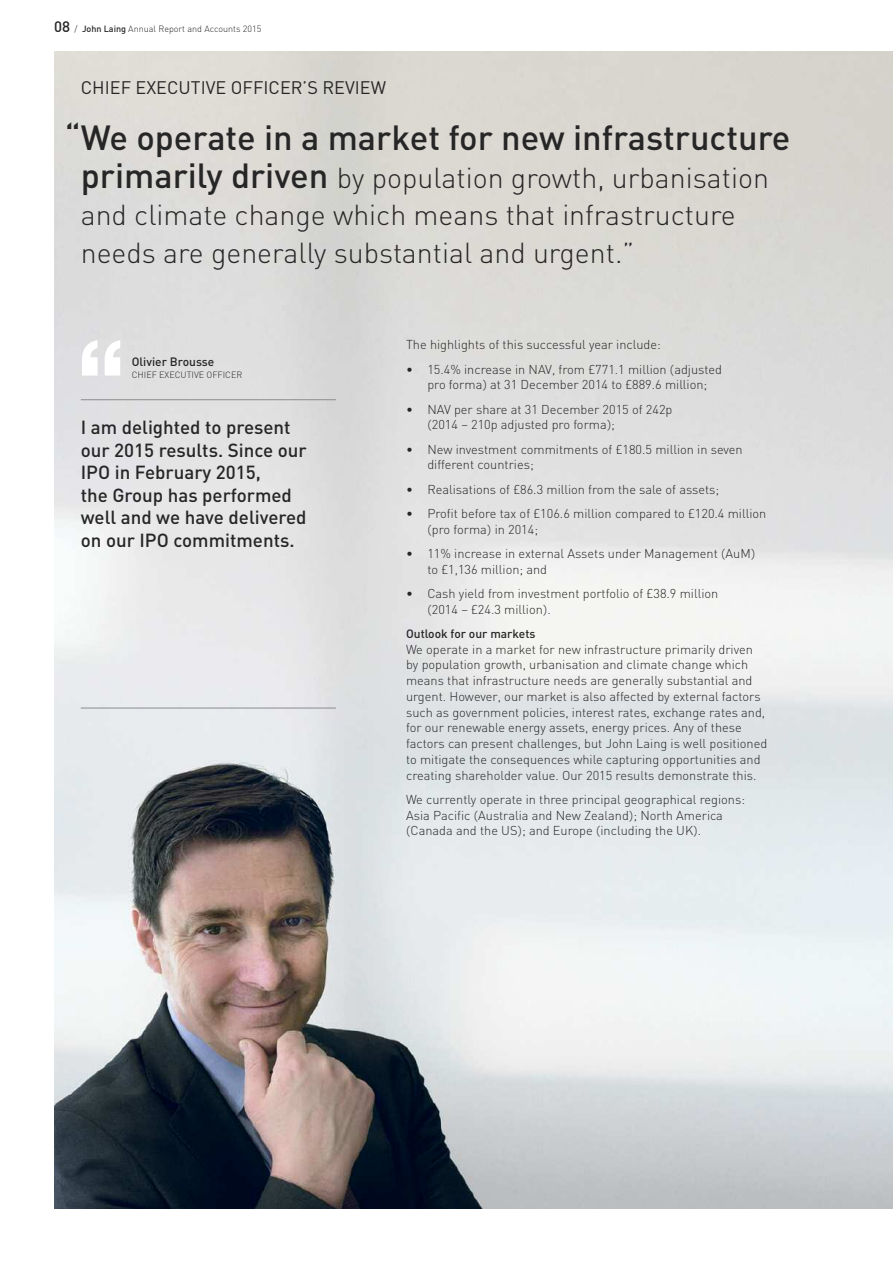
<style>
.page{position:relative;width:893px;height:1263px;background:#fff}
.page>*{position:absolute;margin:0;border:0;box-sizing:border-box;transform-origin:0 0}
.t1{font:800 98.25px "Helvetica Neue LT";color:#fff}
.t2{font:34.5px "DINCLS Medium";color:#272627}
.t3{font:28.5px/37.5px "DINCLS Light";color:#272627}
.t4{font:18.75px/22.5px "DINCLS Medium";color:#272627}
.t5{font:18px "DINCLS Regular";color:#272627}
.t6{font:12.75px/15.8px "DINCLS Light";color:#272627}
.t7{font:12px "DINCLS Medium";color:#272627}
.t8{font:9px "DINCLS Light";color:#272627}
.s1{font-family:"DINCLS Medium";font-size:15px}
.s2{font-family:"DINCLS Medium"}
.s3{font-family:"DINCLS Medium";font-size:34.5px}
</style>
<div class="page">
<img style="left:54px;top:51px;width:839px;height:1158px">
<hr style="left:81px;top:399px;width:255px;height:1px;background:#8a8c8e">
<hr style="left:81px;top:708px;width:255px;height:1px;background:#8a8c8e">
<p class="t8" style="left:54px;top:24px;width:209px"><span class="s1">08</span> / <span class="s2">John Laing</span> Annual Report and Accounts 2015</p>
<h3 class="t5" style="left:81px;top:77px;width:307px">CHIEF EXECUTIVE OFFICER’S REVIEW</h3>
<h2 class="t2" style="left:65px;top:118px;width:727px">“We operate in a market for new infrastructure</h2>
<h3 class="t3" style="left:81px;top:159px;width:690px"><span class="s3">primarily driven</span> by population growth, urbanisation and climate change which means that infrastructure needs are generally substantial and urgent.”</h3>
<h1 class="t1" style="left:77px;top:340px;width:51px">“</h1>
<p class="t7" style="left:132px;top:355px;width:84px">Olivier Brousse</p>
<p class="t8" style="left:132px;top:369px;width:112px">CHIEF EXECUTIVE OFFICER</p>
<h3 class="t4" style="left:81px;top:417px;width:227px">I am delighted to present our 2015 results. Since our<br>IPO in February 2015,<br>the Group has performed well and we have delivered on our IPO commitments.</h3>
<p class="t6" style="left:406px;top:337px;width:256px">The highlights of this successful year include:</p>
<p class="t6" style="left:406px;top:361px;width:317px;text-align:center">• 15.4% increase in NAV, from £771.1 million (adjusted pro forma) at 31 December 2014 to £889.6 million;</p>
<p class="t6" style="left:427px;top:401px;width:247px;text-indent:-21px">• NAV per share at 31 December 2015 of 242p (2014 – 210p adjusted pro forma);</p>
<p class="t6" style="left:427px;top:441px;width:317px;text-indent:-21px">• New investment commitments of £180.5 million in seven different countries;</p>
<p class="t6" style="left:406px;top:481px;width:315px">• Realisations of £86.3 million from the sale of assets;</p>
<p class="t6" style="left:427px;top:505px;width:341px;text-indent:-21px">• Profit before tax of £106.6 million compared to £120.4 million (pro forma) in 2014;</p>
<p class="t6" style="left:427px;top:545px;width:329px;text-indent:-21px">• 11% increase in external Assets under Management (AuM) to £1,136 million; and</p>
<p class="t6" style="left:427px;top:585px;width:292px;text-indent:-21px">• Cash yield from investment portfolio of £38.9 million (2014 – £24.3 million).</p>
<p class="t7" style="left:406px;top:627px;width:131px">Outlook for our markets</p>
<p class="t6" style="left:406px;top:641px;width:363px">We operate in a market for new infrastructure primarily driven by population growth, urbanisation and climate change which means that infrastructure needs are generally substantial and urgent. However, our market is also affected by external factors such as government policies, interest rates, exchange rates and, for our renewable energy assets, energy prices. Any of these factors can present challenges, but John Laing is well positioned to mitigate the consequences while capturing opportunities and creating shareholder value. Our 2015 results demonstrate this.</p>
<p class="t6" style="left:406px;top:791px;width:340px">We currently operate in three principal geographical regions:<br>Asia Pacific (Australia and New Zealand); North America (Canada and the US); and Europe (including the UK).</p>
</div>
